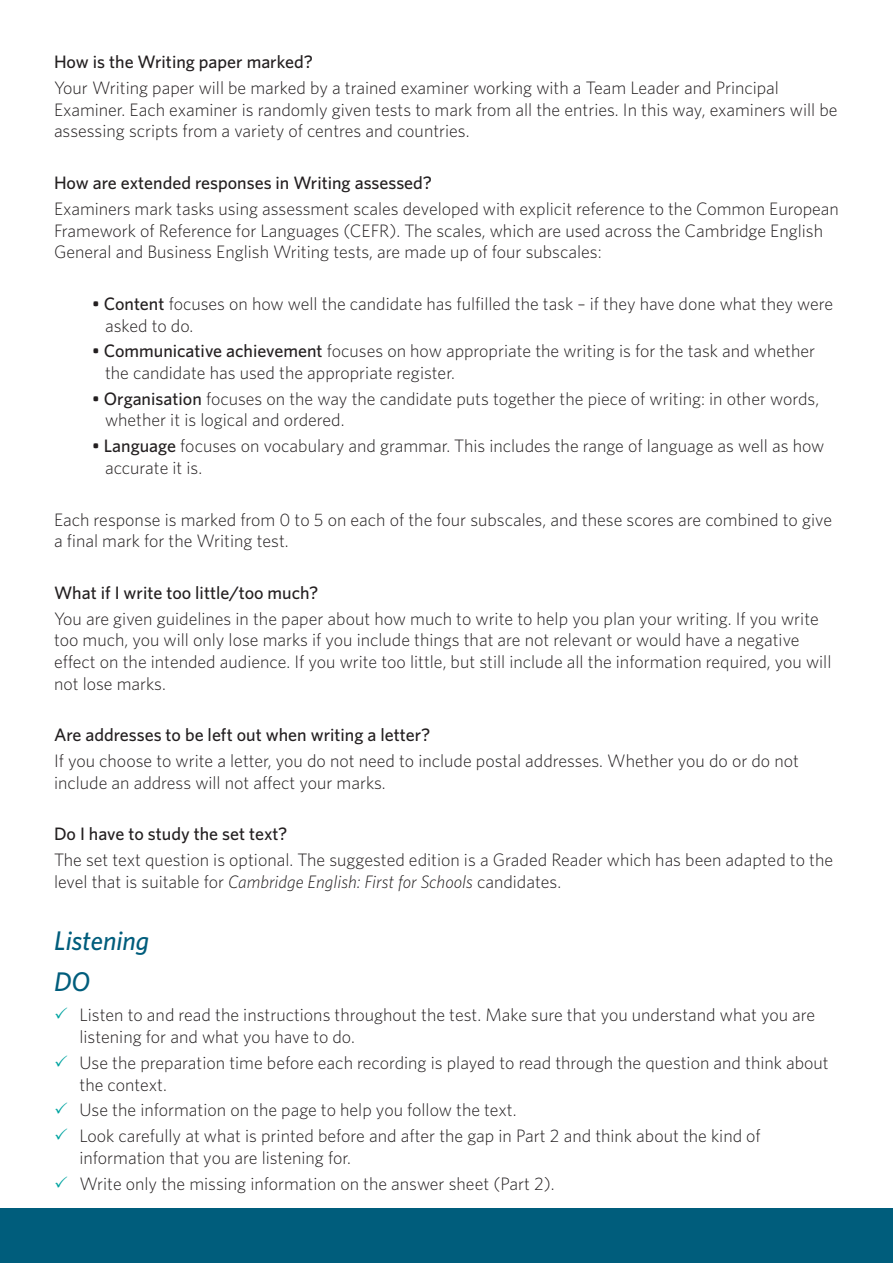
<style>
.page{position:relative;width:893px;height:1263px;background:#fff}
.page>*{position:absolute;margin:0;border:0;box-sizing:border-box;transform-origin:0 0}
.Headings{font:italic 500 27px "Whitney";color:#005d7c}
.Answers{font:300 18px/21.6px "Whitney";color:#231f20}
.Questions{font:500 18px "Whitney";color:#231f20}
.s1{font-weight:500}
.s2{font-style:italic}
</style>
<div class="page">
<div style="left:0;top:1209px;width:893px;height:54px;background:#005d7c"></div>
<p class="Questions" style="left:54px;top:50px;width:261px">How is the Writing paper marked?</p>
<p class="Answers" style="left:54px;top:77px;width:785px">Your Writing paper will be marked by a trained examiner working with a Team Leader and Principal<br>Examiner. Each examiner is randomly given tests to mark from all the entries. In this way, examiners will be assessing scripts from a variety of centres and countries.</p>
<p class="Questions" style="left:54px;top:171px;width:380px">How are extended responses in Writing assessed?</p>
<p class="Answers" style="left:54px;top:197px;width:786px">Examiners mark tasks using assessment scales developed with explicit reference to the Common European<br>Framework of Reference for Languages (CEFR). The scales, which are used across the Cambridge English<br>General and Business English Writing tests, are made up of four subscales:</p>
<p class="Answers" style="left:105px;top:292px;width:730px;text-indent:-13px"><span class="s1">• Content</span> focuses on how well the candidate has fulfilled the task – if they have done what they were asked to do.</p>
<p class="Answers" style="left:105px;top:340px;width:711px;text-indent:-13px"><span class="s1">• Communicative achievement</span> focuses on how appropriate the writing is for the task and whether the candidate has used the appropriate register.</p>
<p class="Answers" style="left:105px;top:387px;width:716px;text-indent:-13px"><span class="s1">• Organisation</span> focuses on the way the candidate puts together the piece of writing: in other words, whether it is logical and ordered.</p>
<p class="Answers" style="left:105px;top:435px;width:721px;text-indent:-13px"><span class="s1">• Language</span> focuses on vocabulary and grammar. This includes the range of language as well as how accurate it is.</p>
<p class="Answers" style="left:54px;top:508px;width:780px">Each response is marked from 0 to 5 on each of the four subscales, and these scores are combined to give a final mark for the Writing test.</p>
<p class="Questions" style="left:54px;top:581px;width:266px">What if I write too little/too much?</p>
<p class="Answers" style="left:54px;top:607px;width:779px">You are given guidelines in the paper about how much to write to help you plan your writing. If you write too much, you will only lose marks if you include things that are not relevant or would have a negative effect on the intended audience. If you write too little, but still include all the information required, you will not lose marks.</p>
<p class="Questions" style="left:54px;top:723px;width:378px">Are addresses to be left out when writing a letter?</p>
<p class="Answers" style="left:54px;top:749px;width:746px">If you choose to write a letter, you do not need to include postal addresses. Whether you do or do not include an address will not affect your marks.</p>
<p class="Questions" style="left:54px;top:822px;width:235px">Do I have to study the set text?</p>
<p class="Answers" style="left:54px;top:849px;width:781px">The set text question is optional. The suggested edition is a Graded Reader which has been adapted to the level that is suitable for <span class="s2">Cambridge English: First for Schools</span> candidates.</p>
<p class="Headings" style="left:54px;top:923px;width:97px">Listening</p>
<p class="Headings" style="left:54px;top:964px;width:38px">DO</p>
<p class="Answers" style="left:80px;top:1004px;width:737px">Listen to and read the instructions throughout the test. Make sure that you understand what you are listening for and what you have to do.</p>
<p class="Answers" style="left:80px;top:1051px;width:751px">Use the preparation time before each recording is played to read through the question and think about the context.</p>
<p class="Answers" style="left:80px;top:1099px;width:439px">Use the information on the page to help you follow the text.</p>
<p class="Answers" style="left:80px;top:1124px;width:683px">Look carefully at what is printed before and after the gap in Part 2 and think about the kind of information that you are listening for.</p>
<p class="Answers" style="left:80px;top:1172px;width:477px">Write only the missing information on the answer sheet (Part 2).</p>
</div>
